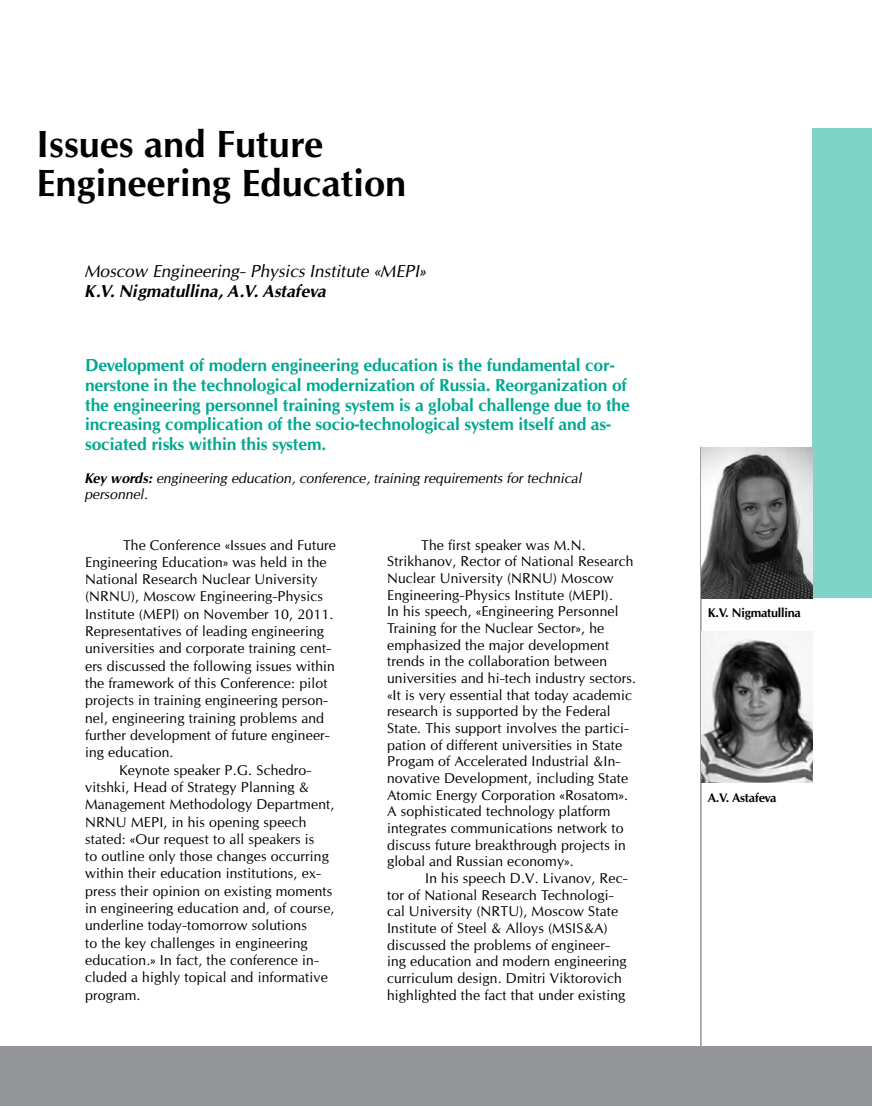
<style>
.page{position:relative;width:872px;height:1106px;background:#fff}
.page>*{position:absolute;margin:0;border:0;box-sizing:border-box;transform-origin:0 0}
.t1{font:700 36px/39px "Opium New";color:#000}
.t2{font:700 16.5px/19.8px "Opium New";letter-spacing:-.01em;color:#00a88f}
.t3{font:italic 16.5px "Opium New";color:#000}
.t4{font:italic 700 16.5px "Opium New";color:#000}
.t5{font:13.5px/16.6px "Opium New";letter-spacing:.01em;color:#000}
.t6{font:italic 13.5px/16.2px "Opium New";color:#000}
.t7{font:700 12px "Opium New";letter-spacing:-.04em;color:#000}
.s1{font-weight:700}
</style>
<div class="page">
<div style="left:0;top:1046px;width:872px;height:60px;background:#939598"></div>
<div style="left:812px;top:129px;width:60px;height:469px;background:#80d4c7"></div>
<hr style="left:700px;top:446px;width:1px;height:600px;background:#939598">
<img style="left:701px;top:447px;width:111px;height:151px">
<img style="left:701px;top:631px;width:111px;height:151px">
<h1 class="t1" style="left:37px;top:125px;width:371px">I ssues and Future<br>Engineering Education</h1>
<p class="t3" style="left:85px;top:260px;width:343px">Moscow Engineering- Physics Institute «MEPI»</p>
<p class="t4" style="left:85px;top:281px;width:243px">K.V. Nigmatullina, A.V. Astafeva</p>
<p class="t2" style="left:85px;top:355px;width:546px">Development of modern engineering education is the fundamental cor&shy;nerstone in the technological modernization of Russia. Reorganization of the engineering personnel training system is a global challenge due to the increasing complication of the socio-technological system itself and as&shy;sociated risks within this system.</p>
<p class="t6" style="left:85px;top:470px;width:498px"><span class="s1">Key words:</span> engineering education, conference, training requirements for technical personnel.</p>
<p class="t5" style="left:85px;top:536px;width:252px;line-height:17.2px;text-indent:38px">The Conference «I ssues and Future<br>Engineering Education» was held in the<br>N ational Research N uclear U niversity<br>(NRNU</p>
<p class="t5" style="left:131px;top:588px;width:193px">), Moscow Engineering-Physics</p>
<p class="t5" style="left:85px;top:605px;width:250px">I nstitute (MEPI) on November 10, 2011.</p>
<p class="t5" style="left:85px;top:623px;width:240px">Representatives of leading engineering</p>
<p class="t5" style="left:85px;top:640px;width:248px">universities and corporate training cent-</p>
<p class="t5" style="left:85px;top:657px;width:251px">ers discussed the following issues within</p>
<p class="t5" style="left:85px;top:675px;width:244px">the framework of this Conference: pilot</p>
<p class="t5" style="left:85px;top:692px;width:244px">projects in training engineering person-</p>
<p class="t5" style="left:85px;top:709px;width:241px">nel, engineering training problems and</p>
<p class="t5" style="left:85px;top:726px;width:246px">further development of future engineer-</p>
<p class="t5" style="left:85px;top:744px;width:90px">ing education.</p>
<p class="t5" style="left:119px;top:761px;width:194px">Keynote speaker P.G . Schedro-</p>
<p class="t5" style="left:85px;top:778px;width:226px">vitshki, Head of Strategy Planning &amp;</p>
<p class="t5" style="left:85px;top:796px;width:251px">Management Methodology Department,</p>
<p class="t5" style="left:85px;top:813px;width:11px">NRNU</p>
<p class="t5" style="left:85px;top:813px;width:251px;line-height:17.2px;text-indent:46px">MEPI, in his opening speech stated: «O ur request to all speakers is<br>to outline only those changes occurring within their education institutions, ex&shy;press their opinion on existing moments in engineering education and, of course, underline today-tomorrow solutions<br>to the key challenges in engineering education.» I n fact, the conference in&shy;cluded a highly topical and informative program.</p>
<p class="t5" style="left:387px;top:536px;width:248px;text-indent:34px">The first speaker was M.N .<br>Strikhanov, Rector of N ational Research<br>N uclear U niversity (NRNU</p>
<p class="t5" style="left:387px;top:569px;width:250px;text-indent:166px">) Moscow Engineering-Physics I nstitute (MEPI).<br>I n his speech, «Engineering Personnel Training for the N uclear Sector», he emphasized the major development trends in the collaboration between universities and hi-tech industry sectors. «It is very essential that today academic research is supported by the Federal State. This support involves the partici&shy;pation of different universities in State Progam of Accelerated I ndustrial &amp;I n&shy;novative Development, including State Atomic Energy Corporation «Rosatom».<br>A sophisticated technology platform integrates communications network to discuss future breakthrough projects in global and Russian economy».</p>
<p class="t5" style="left:387px;top:869px;width:242px;text-indent:38px">I n his speech D .V. Livanov, Rec&shy;tor of N ational Research Technologi&shy;cal U niversity (NRTU</p>
<p class="t5" style="left:387px;top:903px;width:241px;text-indent:132px">), Moscow State<br>I nstitute of Steel &amp; Alloys (MSIS &amp;A) discussed the problems of engineer&shy;ing education and modern engineering curriculum design. Dmitri Viktorovich highlighted the fact that under existing</p>
<p class="t7" style="left:707px;top:605px;width:95px">K.V. N igmatullina</p>
<p class="t7" style="left:707px;top:790px;width:70px">A.V. Astafeva</p>
</div>
